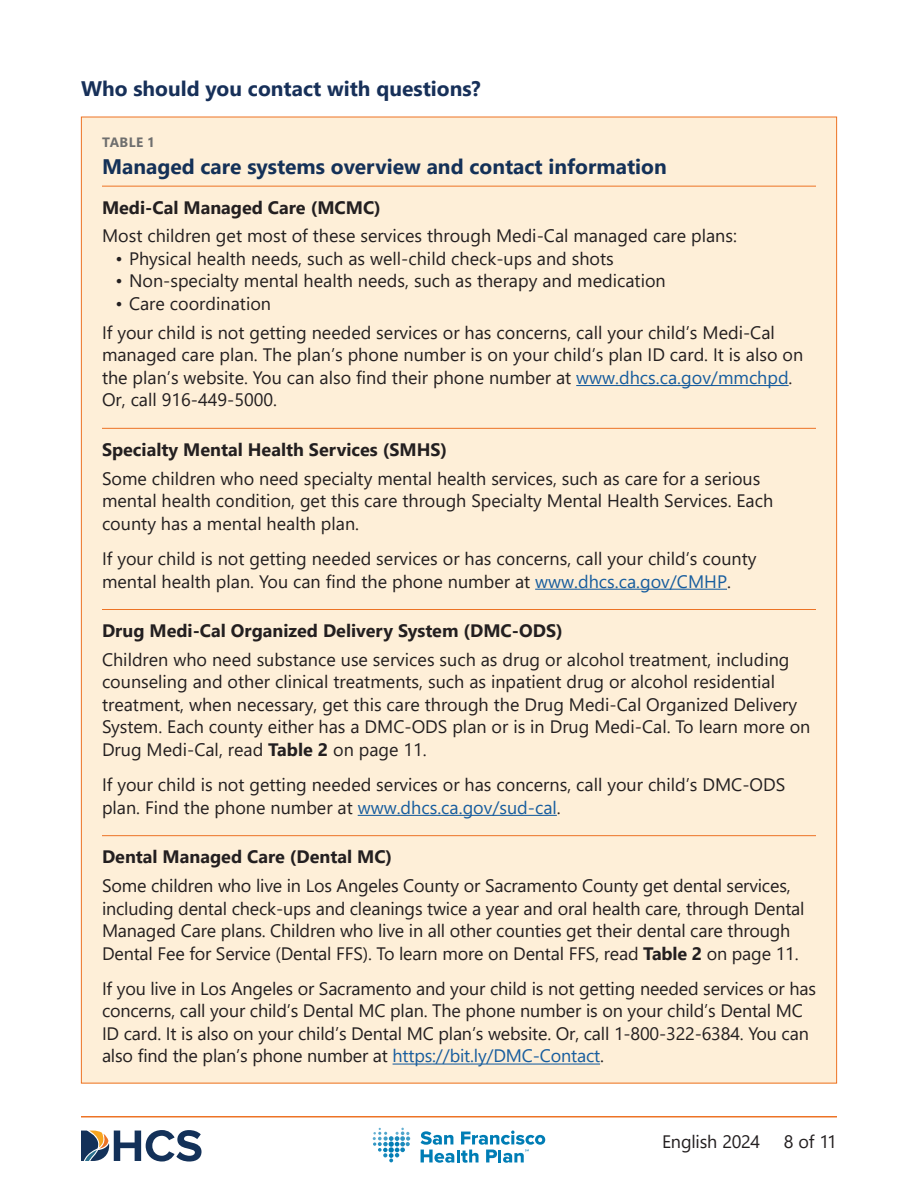
<style>
.page{position:relative;width:918px;height:1188px;background:#fff}
.page>*{position:absolute;margin:0;border:0;box-sizing:border-box;transform-origin:0 0}
.t1{font:700 21px "Segoe UI";color:#143158}
.t2{font:700 21px "Segoe UI";color:#173059}
.t3{font:18px/22.5px "Segoe UI";color:#231f20}
.t4{font:700 18px "Segoe UI";color:#231f20}
.H3-box_number{font:700 13.5px "Segoe UI";letter-spacing:.035em;color:#6e6e6e}
.s1{color:#175d9e}
.s2{font-weight:700}
</style>
<div class="page">
<hr style="left:81px;top:1116px;width:756px;height:2px;background:#ed7325">
<svg style="left:81px;top:1130px;width:121px;height:32px"></svg>
<svg style="left:373px;top:1128px;width:37px;height:34px"></svg>
<svg style="left:421px;top:1131px;width:124px;height:32px"></svg>
<div style="left:81px;top:117px;width:756px;height:966px;background:#feefd8"></div>
<hr style="left:102px;top:186px;width:714px;height:1px;background:#ed7325">
<hr style="left:576px;top:385px;width:213px;height:1px;background:#175d9e">
<hr style="left:102px;top:428px;width:714px;height:1px;background:#ed7325">
<hr style="left:535px;top:589px;width:192px;height:1px;background:#175d9e">
<hr style="left:102px;top:609px;width:714px;height:1px;background:#ed7325">
<hr style="left:358px;top:815px;width:199px;height:1px;background:#175d9e">
<hr style="left:102px;top:835px;width:714px;height:1px;background:#ed7325">
<hr style="left:393px;top:1064px;width:207px;height:1px;background:#175d9e">
<h3 class="t2" style="left:81px;top:69px;width:401px">Who should you contact with questions?</h3>
<p class="H3-box_number" style="left:102px;top:130px;width:54px">TABLE 1</p>
<h3 class="t1" style="left:102px;top:147px;width:566px">Managed care systems overview and contact information</h3>
<p class="t4" style="left:102px;top:190px;width:280px">Medi-Cal Managed Care (MCMC)</p>
<p class="t3" style="left:102px;top:223px;width:636px">Most children get most of these services through Medi-Cal managed care plans:</p>
<p class="t3" style="left:116px;top:246px;width:500px">• Physical health needs, such as well-child check-ups and shots</p>
<p class="t3" style="left:116px;top:268px;width:552px">• Non-specialty mental health needs, such as therapy and medication</p>
<p class="t3" style="left:116px;top:291px;width:157px">• Care coordination</p>
<p class="t3" style="left:102px;top:320px;width:703px">If your child is not getting needed services or has concerns, call your child’s Medi-Cal managed care plan. The plan’s phone number is on your child’s plan ID card. It is also on the plan’s website. You can also find their phone number at <span class="s1">www.dhcs.ca.gov/mmchpd</span>.<br>Or, call 916-449-5000.</p>
<p class="t4" style="left:102px;top:432px;width:347px">Specialty Mental Health Services (SMHS)</p>
<p class="t3" style="left:102px;top:465px;width:673px">Some children who need specialty mental health services, such as care for a serious mental health condition, get this care through Specialty Mental Health Services. Each county has a mental health plan.</p>
<p class="t3" style="left:102px;top:546px;width:656px">If your child is not getting needed services or has concerns, call your child’s county mental health plan. You can find the phone number at <span class="s1">www.dhcs.ca.gov/CMHP</span>.</p>
<p class="t4" style="left:102px;top:614px;width:462px">Drug Medi-Cal Organized Delivery System (DMC-ODS)</p>
<p class="t3" style="left:102px;top:647px;width:710px">Children who need substance use services such as drug or alcohol treatment, including counseling and other clinical treatments, such as inpatient drug or alcohol residential treatment, when necessary, get this care through the Drug Medi-Cal Organized Delivery System. Each county either has a DMC-ODS plan or is in Drug Medi-Cal. To learn more on Drug Medi-Cal, read <span class="s2">Table 2</span> on page 11.</p>
<p class="t3" style="left:102px;top:772px;width:685px">If your child is not getting needed services or has concerns, call your child’s DMC-ODS plan. Find the phone number at <span class="s1">www.dhcs.ca.gov/sud-cal</span>.</p>
<p class="t4" style="left:102px;top:840px;width:292px">Dental Managed Care (Dental MC)</p>
<p class="t3" style="left:102px;top:873px;width:704px">Some children who live in Los Angeles County or Sacramento County get dental services, including dental check-ups and cleanings twice a year and oral health care, through Dental Managed Care plans. Children who live in all other counties get their dental care through Dental Fee for Service (Dental FFS). To learn more on Dental FFS, read <span class="s2">Table 2</span> on page 11.</p>
<p class="t3" style="left:102px;top:976px;width:716px">If you live in Los Angeles or Sacramento and your child is not getting needed services or has concerns, call your child’s Dental MC plan. The phone number is on your child’s Dental MC ID card. It is also on your child’s Dental MC plan’s website. Or, call 1-800-322-6384. You can also find the plan’s phone number at <span class="s1">https://bit.ly/DMC-Contact</span>.</p>
<p class="t3" style="left:662px;top:1129px;width:100px">English 2024</p>
<p class="t3" style="left:784px;top:1129px;width:55px">8 of 11</p>
</div>
